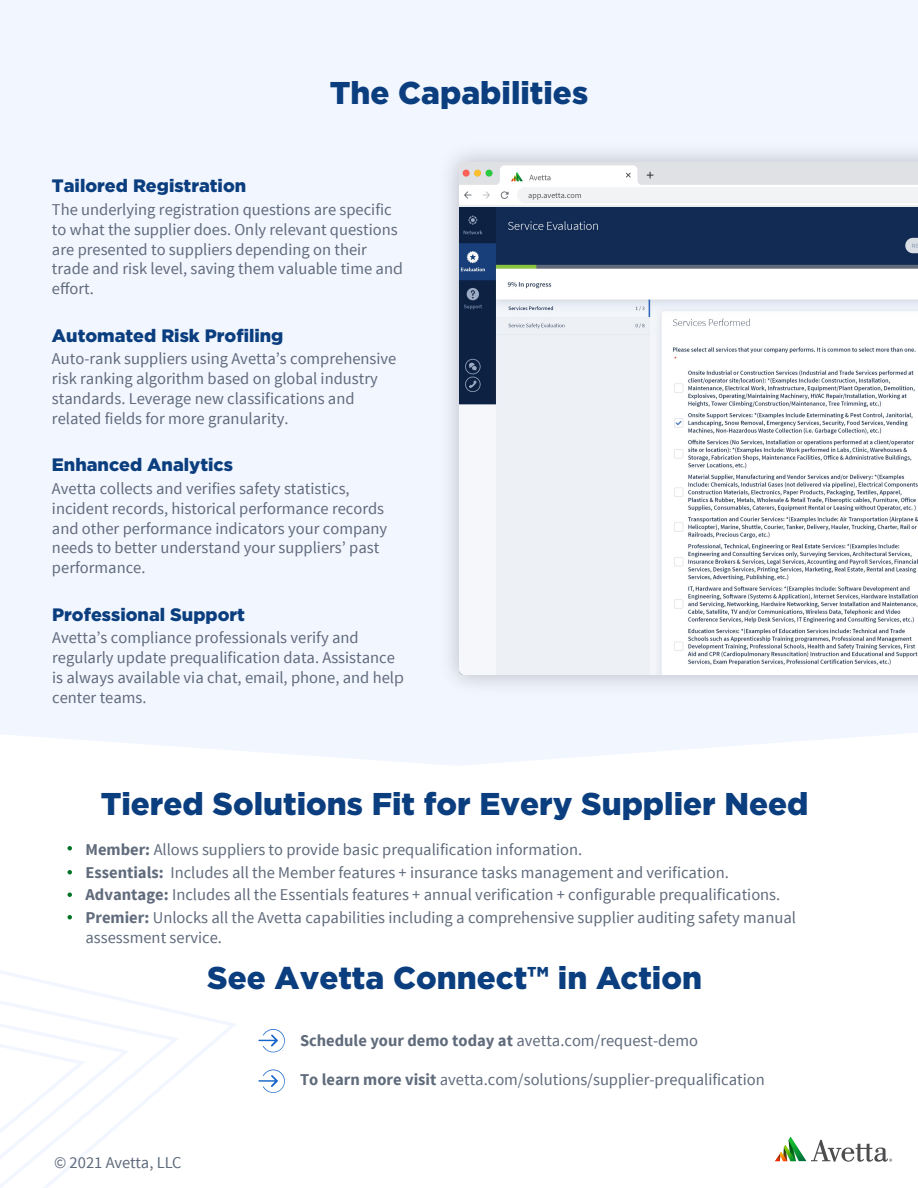
<style>
.page{position:relative;width:918px;height:1188px;background:#fff}
.page>*{position:absolute;margin:0;border:0;box-sizing:border-box;transform-origin:0 0}
.t1{font:900 31.5px "Gotham";color:#0b3e7e}
.t2{font:900 18px "Gotham";color:#0b3e7e}
.t3{font:16.5px/19.8px "Source Sans Pro";color:#606b7c}
.t4{font:700 16.5px "Source Sans Pro";color:#606b7c}
.s1{font-weight:700}
.s2{font-weight:400}
</style>
<div class="page">
<svg style="left:0;top:971px;width:236px;height:217px"></svg>
<svg style="left:68px;top:846px;width:4px;height:4px"></svg>
<svg style="left:68px;top:870px;width:4px;height:4px"></svg>
<svg style="left:68px;top:892px;width:4px;height:5px"></svg>
<svg style="left:68px;top:915px;width:4px;height:5px"></svg>
<div style="left:0;top:0;width:918px;height:766px;background:#f2f6ff"></div>
<svg style="left:258px;top:1029px;width:27px;height:23px"></svg>
<svg style="left:258px;top:1070px;width:27px;height:23px"></svg>
<svg style="left:775px;top:1137px;width:117px;height:25px"></svg>
<img style="left:399px;top:114px;width:519px;height:627px">
<img style="left:459px;top:162px;width:459px;height:45px">
<img style="left:459px;top:207px;width:459px;height:468px">
<h1 class="t1" style="left:330px;top:71px;width:260px">The Capabilities</h1>
<p class="t2" style="left:52px;top:173px;width:196px">Tailored Registration</p>
<p class="t3" style="left:52px;top:200px;width:352px">The underlying registration questions are specific to what the supplier does. Only relevant questions are presented to suppliers depending on their trade and risk level, saving them valuable time and effort.</p>
<p class="t2" style="left:52px;top:323px;width:233px">Automated Risk Profiling</p>
<p class="t3" style="left:52px;top:349px;width:346px">Auto-rank suppliers using Avetta’s comprehensive risk ranking algorithm based on global industry standards. Leverage new classifications and related fields for more granularity.</p>
<p class="t2" style="left:52px;top:452px;width:183px">Enhanced Analytics</p>
<p class="t3" style="left:52px;top:479px;width:337px">Avetta collects and verifies safety statistics, incident records, historical performance records and other performance indicators your company needs to better understand your suppliers’ past performance.</p>
<p class="t2" style="left:52px;top:602px;width:194px">Professional Support</p>
<p class="t3" style="left:52px;top:628px;width:353px">Avetta’s compliance professionals verify and regularly update prequalification data. Assistance is always available via chat, email, phone, and help center teams.</p>
<h1 class="t1" style="left:101px;top:782px;width:709px">Tiered Solutions Fit for Every Supplier Need</h1>
<p class="t3" style="left:85px;top:838px;width:712px;line-height:22.8px"><span class="s1">Member:</span> Allows suppliers to provide basic prequalification information.<br><span class="s1">Essentials:</span> Includes all the Member features + insurance tasks management and verification.<br><span class="s1">Advantage:</span> Includes all the Essentials features + annual verification + configurable prequalifications.<br><span class="s1">Premier:</span> Unlocks all the Avetta capabilities including a comprehensive supplier auditing safety manual</p>
<p class="t3" style="left:85px;top:928px;width:138px">assessment service.</p>
<h1 class="t1" style="left:207px;top:956px;width:496px">See Avetta Connect™ in Action</h1>
<p class="t3" style="left:54px;top:1153px;width:129px">© 2021 Avetta, LLC</p>
<p class="t4" style="left:300px;top:1030px;width:400px">Schedule your demo today at <span class="s2">avetta.com/request-demo</span></p>
<p class="t3" style="left:300px;top:1070px;width:466px"><span class="s1">To learn more visit</span> avetta.com/solutions/supplier-prequalification</p>
</div>
